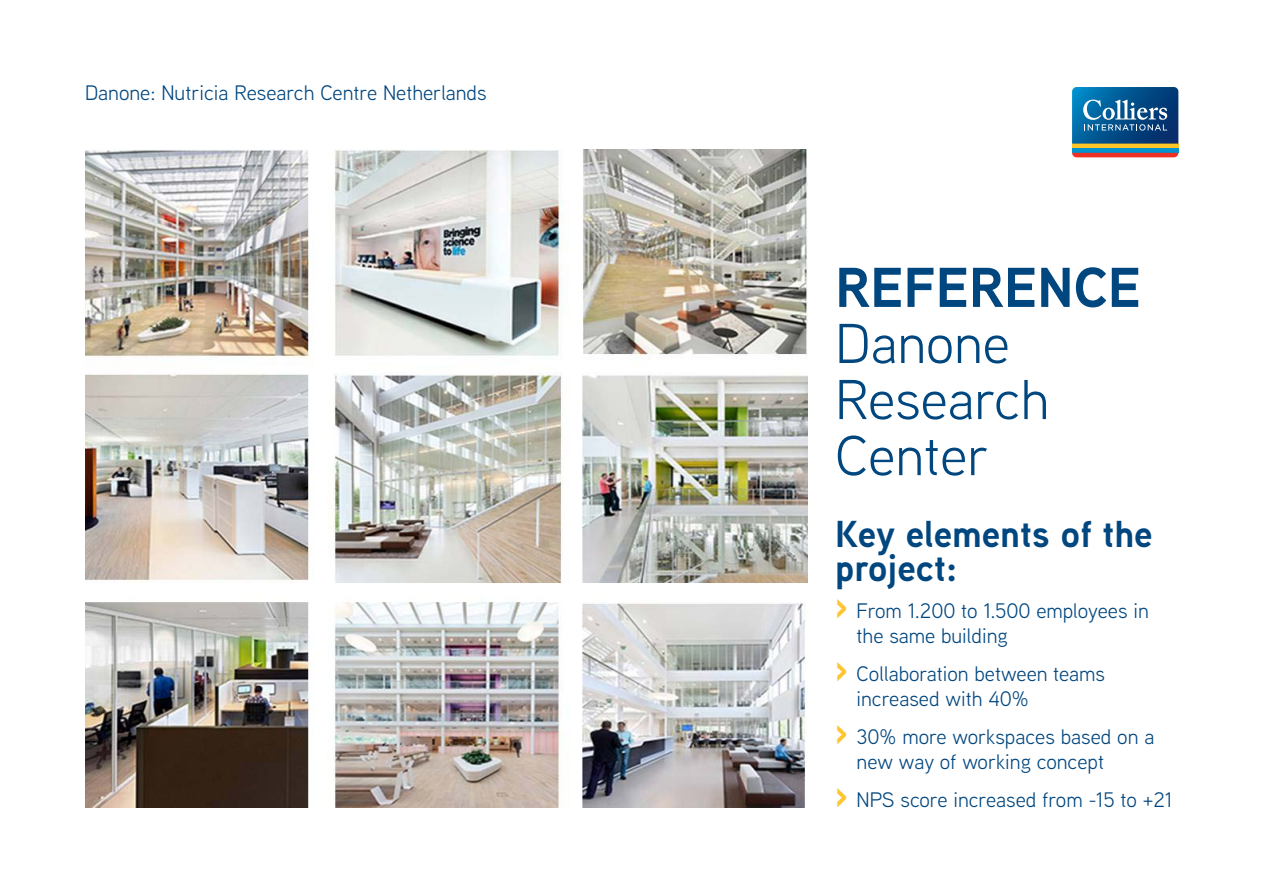
<style>
.page{position:relative;width:1263px;height:893px;background:#fff}
.page>*{position:absolute;margin:0;border:0;box-sizing:border-box;transform-origin:0 0}
.t1{font:56.1px/56.1px "Aaux Next";color:#00467f}
.t2{font:700 56.1px "Aaux Next";color:#00467f}
.t3{font:700 37.5px/34.5px "Aaux Next";color:#00467f}
.t4{font:21px/25.2px "Aaux Next";color:#00467f}
.s1{font-weight:900;font-size:37.5px;color:#ffc52f}
</style>
<div class="page">
<svg style="left:1072px;top:87px;width:107px;height:71px;background:#3a6d90"></svg>
<img style="left:85px;top:149px;width:723px;height:658px">
<p class="t4" style="left:85px;top:79px;width:403px">Danone: Nutricia Research Centre Netherlands</p>
<h1 class="t2" style="left:835px;top:248px;width:307px">REFERENCE</h1>
<h1 class="t1" style="left:835px;top:313px;width:215px">Danone<br>Research<br>Center</h1>
<h2 class="t3" style="left:835px;top:516px;width:319px">Key elements of the project:</h2>
<p class="t4" style="left:856px;top:597px;width:294px;text-indent:-21px"><span class="s1">›</span> From 1.200 to 1.500 employees in the same building</p>
<p class="t4" style="left:856px;top:660px;width:250px;text-indent:-21px"><span class="s1">›</span> Collaboration between teams increased with 40%</p>
<p class="t4" style="left:856px;top:723px;width:299px;text-indent:-21px"><span class="s1">›</span> 30% more workspaces based on a new way of working concept</p>
<p class="t4" style="left:835px;top:786px;width:339px"><span class="s1">›</span> NPS score increased from -15 to +21</p>
</div>
